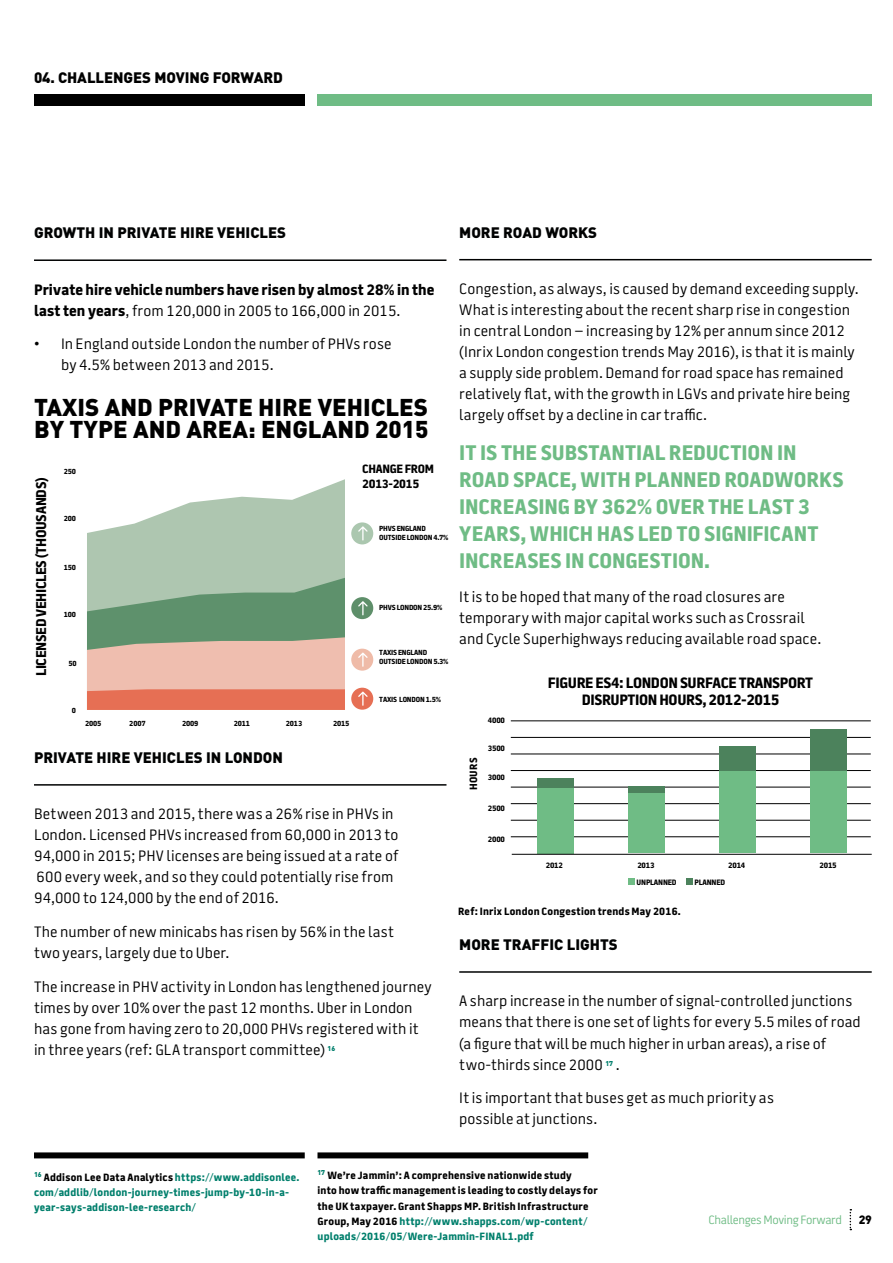
<style>
.page{position:relative;width:893px;height:1263px;background:#fff}
.page>*{position:absolute;margin:0;border:0;box-sizing:border-box;transform-origin:0 0}
.t1{font:900 24px/22.5px "DIN";color:#000}
.t2{font:800 21px/27px "Battersea";color:#6fbc85}
.t3{font:15px/21px "Battersea";letter-spacing:.005em;color:#000}
.t4{font:800 15px/21px "Battersea";letter-spacing:.005em;color:#000}
.t5{font:900 15px "DIN";color:#010202}
.t6{font:800 15px/17.9px "Battersea";letter-spacing:-.025em;color:#000;text-align:center}
.t7{font:900 15px "DIN";letter-spacing:-.005em;color:#000}
.t8{font:800 14.1px "Battersea";letter-spacing:-.025em;color:#000}
.t9{font:12px "Battersea";letter-spacing:-.025em;color:#6fbc85}
.t10{font:800 12px/14.4px "Battersea";letter-spacing:-.025em;color:#000}
.t11{font:900 12px "DIN";color:#000}
.t12{font:800 10.5px/15px "Battersea";letter-spacing:.02em;color:#000}
.t13{font:800 10.5px/15px "Battersea";letter-spacing:.025em;color:#007f6c}
.t14{font:800 7.8px "Battersea";letter-spacing:-.025em;color:#000}
.t15{font:800 7.35px/8.9px "Battersea";letter-spacing:-.025em;color:#000}
.s1{font-weight:400}
.s2{color:#000}
.s3{color:#007f6c}
</style>
<div class="page">
<div style="left:34px;top:95px;width:271px;height:11px;background:#000"></div>
<div style="left:317px;top:95px;width:555px;height:11px;background:#6fbc85"></div>
<svg style="left:850px;top:1209px;width:1px;height:21px"></svg>
<div style="left:34px;top:1152px;width:271px;height:6px;background:#000"></div>
<div style="left:317px;top:1152px;width:271px;height:6px;background:#000"></div>
<hr style="left:34px;top:259px;width:412px;height:2px;background:#010202">
<hr style="left:34px;top:784px;width:412px;height:2px;background:#010202">
<hr style="left:459px;top:971px;width:413px;height:2px;background:#010202">
<hr style="left:459px;top:259px;width:413px;height:1px;background:#010202">
<svg style="left:87px;top:479px;width:258px;height:99px;fill:#aec6b0"></svg>
<svg style="left:87px;top:578px;width:258px;height:132px;background:#b1a389"></svg>
<div style="left:351px;top:522px;width:22px;height:22px;background:#abc7af;border-radius:50%"></div>
<div style="left:351px;top:597px;width:22px;height:22px;background:#5e8f6a;border-radius:50%"></div>
<div style="left:351px;top:649px;width:22px;height:22px;background:#efbba8;border-radius:50%"></div>
<div style="left:351px;top:688px;width:22px;height:22px;background:#e66f54;border-radius:50%"></div>
<svg style="left:358px;top:526px;width:10px;height:14px"></svg>
<svg style="left:358px;top:601px;width:10px;height:14px"></svg>
<svg style="left:358px;top:652px;width:10px;height:15px"></svg>
<svg style="left:358px;top:692px;width:10px;height:14px"></svg>
<hr style="left:511px;top:720px;width:360px;height:1px;background:#000">
<hr style="left:511px;top:737px;width:360px;height:1px;background:#000">
<hr style="left:511px;top:753px;width:360px;height:1px;background:#000">
<hr style="left:511px;top:770px;width:360px;height:1px;background:#000">
<hr style="left:511px;top:787px;width:360px;height:1px;background:#000">
<hr style="left:511px;top:803px;width:360px;height:1px;background:#000">
<hr style="left:511px;top:820px;width:360px;height:1px;background:#000">
<hr style="left:511px;top:836px;width:360px;height:1px;background:#000">
<div style="left:811px;top:770px;width:36px;height:83px;background:#6fbc85"></div>
<div style="left:719px;top:770px;width:37px;height:83px;background:#6fbc85"></div>
<div style="left:628px;top:793px;width:37px;height:60px;background:#6fbc85"></div>
<div style="left:537px;top:787px;width:37px;height:66px;background:#6fbc85"></div>
<div style="left:537px;top:778px;width:37px;height:9px;background:#4c825c"></div>
<div style="left:628px;top:786px;width:37px;height:6px;background:#4c825c"></div>
<div style="left:686px;top:878px;width:7px;height:7px;background:#4c825c"></div>
<div style="left:628px;top:878px;width:7px;height:7px;background:#6fbc85"></div>
<div style="left:719px;top:746px;width:37px;height:24px;background:#4c825c"></div>
<div style="left:811px;top:729px;width:36px;height:41px;background:#4c825c"></div>
<hr style="left:512px;top:854px;width:360px;height:1px;background:#000">
<p class="t7" style="left:34px;top:67px;width:250px">04. CHALLENGES MOVING FORWARD</p>
<p class="t5" style="left:34px;top:223px;width:254px">GROWTH IN PRIVATE HIRE VEHICLES</p>
<p class="t5" style="left:459px;top:222px;width:139px">MORE ROAD WORKS</p>
<p class="t4" style="left:34px;top:280px;width:402px">Private hire vehicle numbers have risen by almost 28% in the last ten years<span class="s1">, from 120,000 in 2005 to 166,000 in 2015.</span></p>
<p class="t3" style="left:61px;top:334px;width:332px;text-indent:-27px">• In England outside London the number of PHVs rose by 4.5% between 2013 and 2015.</p>
<h1 class="t1" style="left:34px;top:394px;width:396px">TAXIS AND PRIVATE HIRE VEHICLES<br>BY TYPE AND AREA: ENGLAND 2015</h1>
<p class="t8" style="left:31px;top:676px;width:200px;rotate:-90deg">LICENSED VEHICLES (THOUSANDS)</p>
<p class="t15" style="left:64px;top:468px;width:14px">250</p>
<p class="t15" style="left:64px;top:515px;width:14px">200</p>
<p class="t15" style="left:64px;top:563px;width:14px">150</p>
<p class="t15" style="left:64px;top:611px;width:14px">100</p>
<p class="t15" style="left:68px;top:660px;width:10px">50</p>
<p class="t15" style="left:72px;top:706px;width:6px">0</p>
<p class="t15" style="left:85px;top:719px;width:18px">2005</p>
<p class="t15" style="left:129px;top:719px;width:18px">2007</p>
<p class="t15" style="left:182px;top:719px;width:18px">2009</p>
<p class="t15" style="left:234px;top:719px;width:18px">2011</p>
<p class="t15" style="left:286px;top:719px;width:18px">2013</p>
<p class="t15" style="left:333px;top:719px;width:18px">2015</p>
<p class="t5" style="left:34px;top:748px;width:250px">PRIVATE HIRE VEHICLES IN LONDON</p>
<p class="t10" style="left:362px;top:462px;width:73px">CHANGE FROM<br>2013-2015</p>
<p class="t15" style="left:379px;top:524px;width:71px">PHVS ENGLAND<br>OUTSIDE LONDON 4.7%</p>
<p class="t15" style="left:379px;top:604px;width:65px">PHVS LONDON 25.9%</p>
<p class="t15" style="left:379px;top:648px;width:71px">TAXIS ENGLAND<br>OUTSIDE LONDON 5.3%</p>
<p class="t15" style="left:379px;top:696px;width:63px">TAXIS LONDON 1.5%</p>
<p class="t3" style="left:34px;top:804px;width:366px">Between 2013 and 2015, there was a 26% rise in PHVs in London. Licensed PHVs increased from 60,000 in 2013 to 94,000 in 2015; PHV licenses are being issued at a rate of 600 every week, and so they could potentially rise from 94,000 to 124,000 by the end of 2016.</p>
<p class="t3" style="left:34px;top:922px;width:362px">The number of new minicabs has risen by 56% in the last two years, largely due to Uber.</p>
<p class="t3" style="left:34px;top:976px;width:399px">The increase in PHV activity in London has lengthened journey times by over 10% over the past 12 months. Uber in London has gone from having zero to 20,000 PHVs registered with it in three years (ref: GLA transport committee) <sup>16</sup></p>
<p class="t3" style="left:459px;top:279px;width:401px">Congestion, as always, is caused by demand exceeding supply.<br>What is interesting about the recent sharp rise in congestion in central London – increasing by 12% per annum since 2012 (Inrix London congestion trends May 2016), is that it is mainly a supply side problem. Demand for road space has remained relatively flat, with the growth in LGVs and private hire being largely offset by a decline in car traffic.</p>
<h2 class="t2" style="left:459px;top:440px;width:386px">IT IS THE SUBSTANTIAL REDUCTION IN<br>ROAD SPACE, WITH PLANNED ROADWORKS<br>INCREASING BY 362% OVER THE LAST 3<br>YEARS, WHICH HAS LED TO SIGNIFICANT<br>INCREASES IN CONGESTION.</h2>
<p class="t3" style="left:459px;top:586px;width:364px">It is to be hoped that many of the road closures are temporary with major capital works such as Crossrail and Cycle Superhighways reducing available road space.</p>
<p class="t12" style="left:467px;top:790px;width:34px;rotate:-90deg">HOURS</p>
<p class="t14" style="left:488px;top:715px;width:19px">4000</p>
<p class="t14" style="left:488px;top:743px;width:19px">3500</p>
<p class="t14" style="left:488px;top:772px;width:19px">3000</p>
<p class="t14" style="left:488px;top:803px;width:19px">2500</p>
<p class="t14" style="left:488px;top:833px;width:19px">2000</p>
<p class="t6" style="left:548px;top:674px;width:267px">FIGURE ES4: LONDON SURFACE TRANSPORT<br>DISRUPTION HOURS, 2012-2015</p>
<p class="t14" style="left:546px;top:860px;width:19px">2012</p>
<p class="t14" style="left:637px;top:860px;width:19px">2013</p>
<p class="t14" style="left:728px;top:860px;width:19px">2014</p>
<p class="t14" style="left:819px;top:860px;width:19px">2015</p>
<p class="t14" style="left:637px;top:877px;width:42px">UNPLANNED</p>
<p class="t14" style="left:694px;top:877px;width:32px">PLANNED</p>
<p class="t12" style="left:458px;top:904px;width:224px">Ref: Inrix London Congestion trends May 2016.</p>
<p class="t5" style="left:459px;top:935px;width:160px">MORE TRAFFIC LIGHTS</p>
<p class="t3" style="left:459px;top:991px;width:403px">A sharp increase in the number of signal-controlled junctions means that there is one set of lights for every 5.5 miles of road (a figure that will be much higher in urban areas), a rise of two-thirds since 2000 <sup>17</sup> .</p>
<p class="t3" style="left:459px;top:1088px;width:316px">It is important that buses get as much priority as possible at junctions.</p>
<p class="t13" style="left:34px;top:1170px;width:267px"><sup>16</sup> <span class="s2">Addison Lee Data Analytics</span> https://www.addisonlee. com/addlib/london-journey-times-jump-by-10-in-a&shy;year-says-addison-lee-research/</p>
<p class="t12" style="left:317px;top:1169px;width:282px"><sup>17</sup> We’re Jammin’: A comprehensive nationwide study<br>into how traffic management is leading to costly delays for the UK taxpayer. Grant Shapps MP. British Infrastructure Group, May 2016 <span class="s3">http://www.shapps.com/wp-content/ uploads/2016/05/Were-Jammin-FINAL1.pdf</span></p>
<p class="t9" style="left:708px;top:1211px;width:135px">Challenges Moving Forward</p>
<p class="t11" style="left:859px;top:1211px;width:15px">29</p>
</div>
